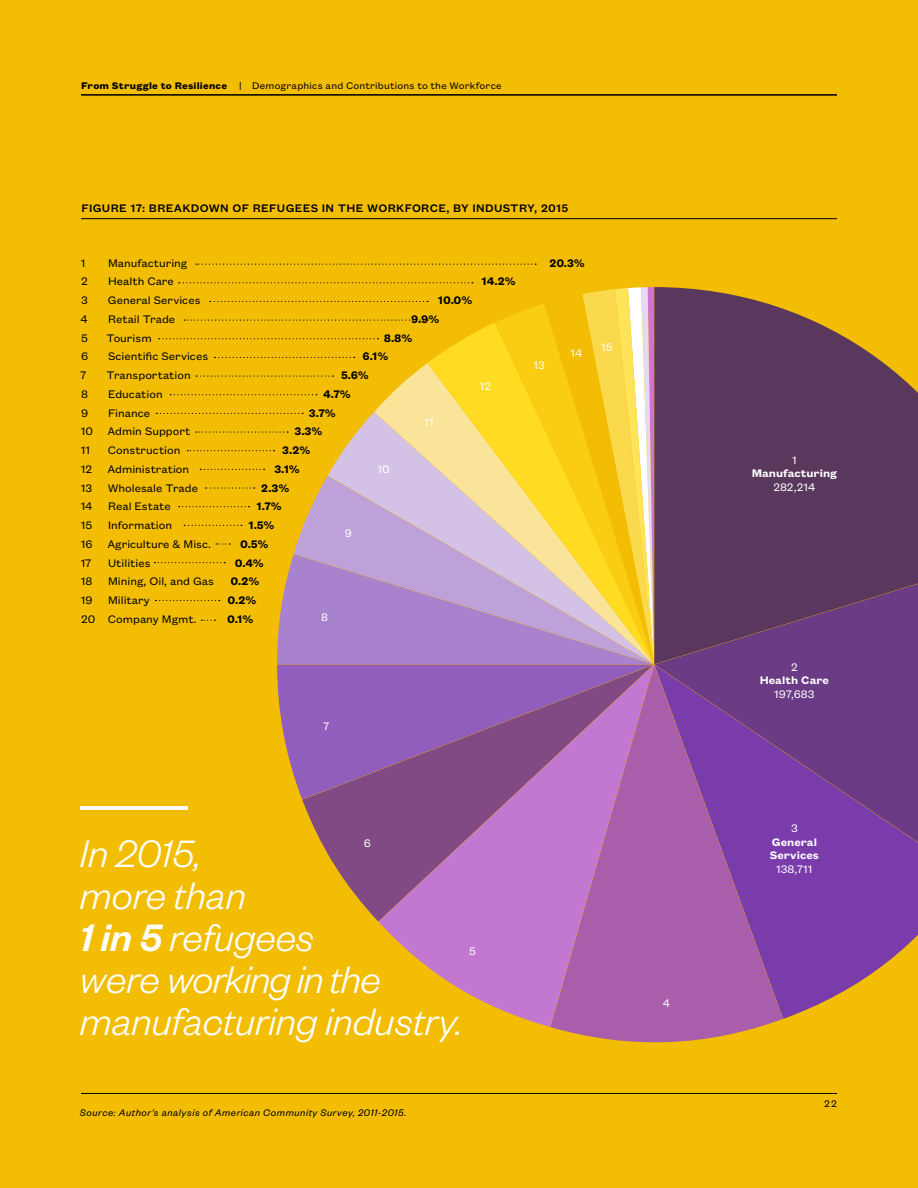
<style>
.page{position:relative;width:918px;height:1188px;background:#f2bd03}
.page>*{position:absolute;margin:0;border:0;box-sizing:border-box;transform-origin:0 0}
.t1{font:italic 300 42px/42px "Founders Grotesk";color:#fff}
.t2{font:12px/18.8px "Founders Grotesk Text";color:#000}
.t3{font:600 12px "Founders Grotesk Text";color:#000}
.t4{font:500 12px "Founders Grotesk Text";letter-spacing:.025em;color:#000}
.t5{font:12px "Founders Grotesk Text";color:#fff}
.t6{font:600 12px/13.5px "Founders Grotesk Text";color:#fff}
.t7{font:10.5px "Founders Grotesk Text";letter-spacing:.015em;color:#000}
.t8{font:italic 10.5px "Founders Grotesk";letter-spacing:.06em;color:#000}
.s1{font-weight:700}
.s2{font-weight:500}
</style>
<div class="page">
<hr style="left:81px;top:218px;width:756px;height:1px;background:#000">
<svg style="left:196px;top:264px;width:340px;height:1px"></svg>
<hr style="left:80px;top:806px;width:108px;height:4px;background:#fff">
<svg style="left:154px;top:282px;width:500px;height:382px"></svg>
<svg style="left:277px;top:665px;width:25px;height:134px;fill:#915ebd"></svg>
<svg style="left:302px;top:665px;width:77px;height:257px"></svg>
<svg style="left:379px;top:665px;width:171px;height:362px;background:#ab6d9e"></svg>
<svg style="left:550px;top:665px;width:233px;height:378px;background:#b069ae"></svg>
<svg style="left:654px;top:875px;width:264px;height:144px;background:#9b5996"></svg>
<svg style="left:654px;top:664px;width:264px;height:211px;background:#7b409a"></svg>
<svg style="left:654px;top:287px;width:264px;height:377px;background:#6a4456"></svg>
<hr style="left:81px;top:94px;width:756px;height:1px;background:#000">
<hr style="left:81px;top:1093px;width:756px;height:1px;background:#000">
<p class="t7" style="left:81px;top:79px;width:422px"><span class="s1">From Struggle to Resilience</span> | Demographics and Contributions to the Workforce</p>
<p class="t4" style="left:81px;top:200px;width:488px">FIGURE 17: BREAKDOWN OF REFUGEES IN THE WORKFORCE, BY INDUSTRY, 2015</p>
<p class="t2" style="left:80px;top:253px;width:17px">1<br>2<br>3<br>4<br>5<br>6<br>7<br>8<br>9<br>10<br>11<br>12<br>13<br>14<br>15<br>16<br>17<br>18<br>19<br>20</p>
<p class="t2" style="left:107px;top:253px;width:109px">Manufacturing<br>Health Care<br>General Services<br>Retail Trade<br>Tourism<br>Scientific Services<br>Transportation<br>Education<br>Finance<br>Admin Support<br>Construction<br>Administration<br>Wholesale Trade<br>Real Estate<br>Information<br>Agriculture &amp; Misc.<br>Utilities<br>Mining, Oil, and Gas<br>Military<br>Company Mgmt.</p>
<p class="t3" style="left:438px;top:292px;width:36px">10.0%</p>
<p class="t3" style="left:411px;top:311px;width:30px">9.9%</p>
<p class="t3" style="left:384px;top:330px;width:30px">8.8%</p>
<p class="t3" style="left:363px;top:348px;width:27px">6.1%</p>
<p class="t3" style="left:341px;top:367px;width:29px">5.6%</p>
<p class="t3" style="left:323px;top:386px;width:29px">4.7%</p>
<p class="t3" style="left:309px;top:404px;width:28px">3.7%</p>
<p class="t3" style="left:295px;top:423px;width:29px">3.3%</p>
<p class="t3" style="left:282px;top:442px;width:30px">3.2%</p>
<p class="t3" style="left:274px;top:461px;width:27px">3.1%</p>
<p class="t3" style="left:261px;top:479px;width:30px">2.3%</p>
<p class="t3" style="left:257px;top:498px;width:27px">1.7%</p>
<p class="t3" style="left:248px;top:517px;width:27px">1.5%</p>
<p class="t3" style="left:240px;top:536px;width:30px">0.5%</p>
<p class="t3" style="left:235px;top:554px;width:30px">0.4%</p>
<p class="t3" style="left:231px;top:573px;width:30px">0.2%</p>
<p class="t3" style="left:228px;top:592px;width:30px">0.2%</p>
<p class="t3" style="left:227px;top:611px;width:28px">0.1%</p>
<p class="t5" style="left:425px;top:414px;width:11px">11</p>
<p class="t5" style="left:378px;top:461px;width:14px">10</p>
<p class="t5" style="left:345px;top:525px;width:9px">9</p>
<p class="t5" style="left:321px;top:609px;width:8px">8</p>
<p class="t3" style="left:482px;top:273px;width:36px">14.2%</p>
<p class="t5" style="left:480px;top:378px;width:13px">12</p>
<p class="t3" style="left:549px;top:255px;width:37px">20.3%</p>
<p class="t5" style="left:534px;top:357px;width:13px">13</p>
<p class="t5" style="left:571px;top:345px;width:13px">14</p>
<p class="t5" style="left:601px;top:339px;width:13px">15</p>
<p class="t5" style="left:323px;top:718px;width:8px">7</p>
<p class="t5" style="left:364px;top:835px;width:9px">6</p>
<h1 class="t1" style="left:80px;top:830px;width:384px">In 2015,<br>more than<br><span class="s2">1 in 5</span> refugees<br>were working in the manufacturing industry.</h1>
<p class="t5" style="left:469px;top:943px;width:8px">5</p>
<p class="t8" style="left:80px;top:1106px;width:328px">Source: Author’s analysis of American Community Survey, 2011-2015.</p>
<p class="t5" style="left:663px;top:995px;width:9px">4</p>
<p class="t5" style="left:792px;top:452px;width:6px">1</p>
<p class="t6" style="left:752px;top:466px;width:87px">Manufacturing</p>
<p class="t5" style="left:773px;top:479px;width:43px">282,214</p>
<p class="t5" style="left:791px;top:659px;width:8px">2</p>
<p class="t6" style="left:760px;top:673px;width:71px">Health Care</p>
<p class="t5" style="left:774px;top:686px;width:42px">197,683</p>
<p class="t5" style="left:791px;top:820px;width:8px">3</p>
<p class="t6" style="left:770px;top:834px;width:51px">General<br>Services</p>
<p class="t5" style="left:776px;top:861px;width:38px">138,711</p>
<p class="t7" style="left:824px;top:1096px;width:14px">22</p>
</div>
